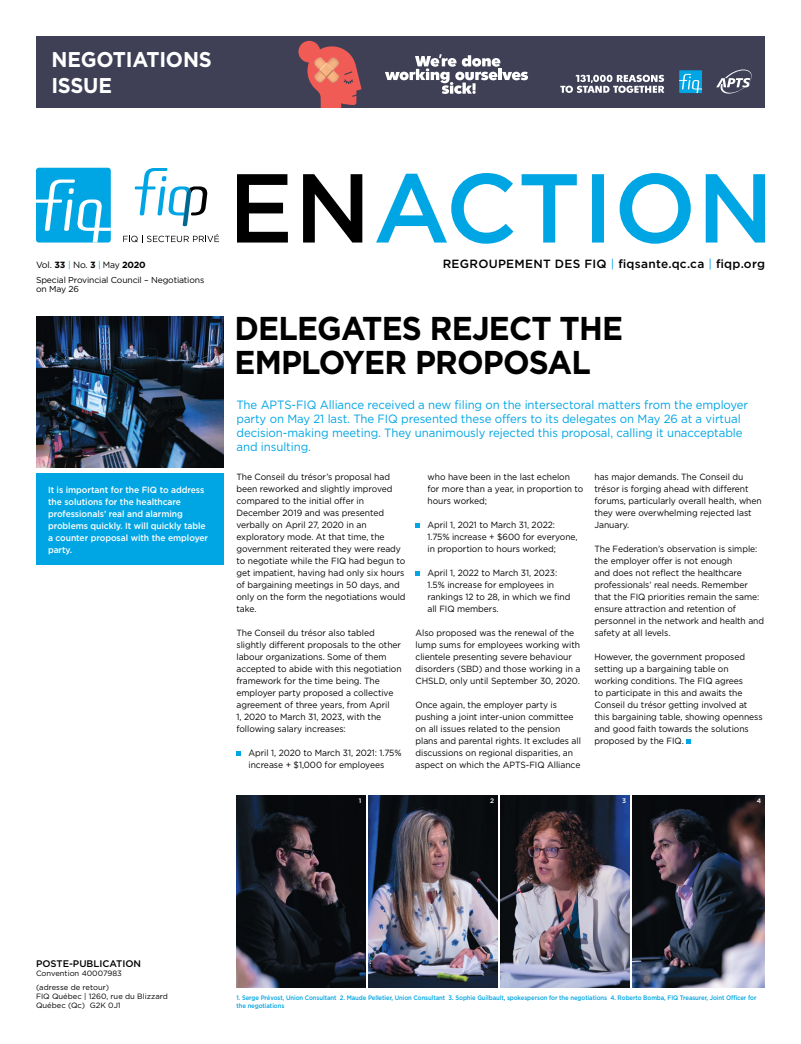
<style>
.page{position:relative;width:801px;height:1044px;background:#fff}
.page>*{position:absolute;margin:0;border:0;box-sizing:border-box;transform-origin:0 0}
.t1{font:700 33px/34px "Gotham";letter-spacing:-.025em;color:#000;scale:.95 1}
.t2{font:700 21.4px "Gotham";letter-spacing:-.01em;color:#fff;scale:.95 1}
.t3{font:12px/14px "Gotham";letter-spacing:-.005em;color:#00a5e3;scale:.95 1}
.t4{font:500 11.9px "Gotham";letter-spacing:.025em;color:#000}
.t5{font:500 9.6px "Gotham";color:#000}
.t6{font:9px/12px "Gotham";letter-spacing:-.005em;color:#000;scale:.95 1}
.t7{font:500 9px/12px "Gotham";letter-spacing:-.005em;color:#fff;scale:.95 1}
.t8{font:9px "Gotham";letter-spacing:-.005em;color:#000}
.t9{font:8.6px/9px "Gotham";letter-spacing:-.015em;color:#000}
.t10{font:7.7px/13.5px "Gotham";color:#000}
.t11{font:500 6.5px/8px "Gotham";letter-spacing:-.015em;color:#00a5e3;scale:.92 1}
.t12{font:500 6.5px "Gotham";color:#fff}
.s1{font-weight:700}
.s2{color:#00a5e3}
.s3{font-weight:400;color:#00a5e3}
</style>
<div class="page">
<svg style="left:237px;top:174px;width:125px;height:69px"></svg>
<svg style="left:376px;top:173px;width:389px;height:71px"></svg>
<div style="left:36px;top:168px;width:75px;height:75px;background:#00a5e3;border-radius:3px"></div>
<svg style="left:36px;top:180px;width:75px;height:63px"></svg>
<svg style="left:123px;top:234px;width:96px;height:9px"></svg>
<svg style="left:135px;top:168px;width:73px;height:58px"></svg>
<svg style="left:236px;top:752px;width:5px;height:4px"></svg>
<svg style="left:416px;top:524px;width:4px;height:4px"></svg>
<svg style="left:416px;top:572px;width:4px;height:4px"></svg>
<svg style="left:686px;top:740px;width:5px;height:4px"></svg>
<div style="left:36px;top:473px;width:188px;height:92px;background:#00a5e3"></div>
<div style="left:36px;top:36px;width:729px;height:72px;background:#3f4056"></div>
<svg style="left:385px;top:54px;width:143px;height:40px"></svg>
<svg style="left:560px;top:75px;width:104px;height:18px"></svg>
<div style="left:679px;top:70px;width:23px;height:23px;background:#00a5e3"></div>
<svg style="left:679px;top:74px;width:23px;height:19px"></svg>
<svg style="left:716px;top:69px;width:36px;height:25px"></svg>
<svg style="left:298px;top:41px;width:63px;height:67px"></svg>
<img style="left:314px;top:58px;width:24px;height:24px">
<img style="left:36px;top:316px;width:188px;height:151px">
<img style="left:236px;top:796px;width:130px;height:192px">
<img style="left:632px;top:796px;width:133px;height:192px">
<img style="left:368px;top:796px;width:130px;height:192px">
<img style="left:500px;top:796px;width:130px;height:192px">
<h2 class="t2" style="left:52px;top:47px;width:33px">NEGOT</h2>
<h2 class="t2" style="left:126px;top:47px;width:90px">IATIONS</h2>
<h2 class="t2" style="left:51px;top:73px;width:62px">ISSUE</h2>
<p class="t8" style="left:36px;top:259px;width:111px">Vol. <span class="s1">33</span> <span class="s2">|</span> No. <span class="s1">3</span> <span class="s2">|</span> May <span class="s1">2020</span></p>
<p class="t9" style="left:36px;top:275px;width:170px">Special Provincial Council – Negotiations on May 26</p>
<p class="t7" style="left:48px;top:484px;width:170px">It is important for the FIQ to address the solutions for the healthcare professionals’ real and alarming problems quickly. It will quickly table a counter proposal with the employer party.</p>
<h3 class="t4" style="left:443px;top:257px;width:324px">Regroupement des FIQ <span class="s3">|</span> fiqsante.qc.ca <span class="s3">|</span> fiqp.org</h3>
<h1 class="t1" style="left:234px;top:310px;width:411px">DELEGATES REJECT THE<br>EMPLOYER PROPOSAL</h1>
<p class="t3" style="left:236px;top:398px;width:540px">The APTS-FIQ Alliance received a new filing on the intersectoral matters from the employer party on May 21 last. The FIQ presented these offers to its delegates on May 26 at a virtual decision-making meeting. They unanimously rejected this proposal, calling it unacceptable and insulting.</p>
<p class="t6" style="left:236px;top:471px;width:180px">The Conseil du trésor’s proposal had been reworked and slightly improved compared to the initial offer in December 2019 and was presented verbally on April 27, 2020 in an exploratory mode. At that time, the government reiterated they were ready to negotiate while the FIQ had begun to get impatient, having had only six hours of bargaining meetings in 50 days, and only on the form the negotiations would take.</p>
<p class="t6" style="left:236px;top:627px;width:175px">The Conseil du trésor also tabled slightly different proposals to the other labour organizations. Some of them accepted to abide with this negotiation framework for the time being. The employer party proposed a collective agreement of three years, from April<br>1, 2020 to March 31, 2023, with the following salary increases:</p>
<p class="t6" style="left:248px;top:747px;width:163px">April 1, 2020 to March 31, 2021: 1.75% increase + $1,000 for employees</p>
<p class="t6" style="left:428px;top:471px;width:166px">who have been in the last echelon for more than a year, in proportion to hours worked;</p>
<p class="t6" style="left:427px;top:519px;width:160px">April 1, 2021 to March 31, 2022:<br>1.75% increase + $600 for everyone, in proportion to hours worked;</p>
<p class="t6" style="left:427px;top:567px;width:152px">April 1, 2022 to March 31, 2023:<br>1.5% increase for employees in rankings 12 to 28, in which we find all FIQ members.</p>
<p class="t6" style="left:415px;top:627px;width:175px">Also proposed was the renewal of the lump sums for employees working with clientele presenting severe behaviour disorders (SBD) and those working in a CHSLD, only until September 30, 2020.</p>
<p class="t6" style="left:415px;top:699px;width:176px">Once again, the employer party is pushing a joint inter-union committee on all issues related to the pension plans and parental rights. It excludes all discussions on regional disparities, an aspect on which the APTS-FIQ Alliance</p>
<p class="t6" style="left:594px;top:471px;width:178px">has major demands. The Conseil du trésor is forging ahead with different forums, particularly overall health, when they were overwhelming rejected last<br>January.</p>
<p class="t6" style="left:594px;top:543px;width:180px">The Federation’s observation is simple: the employer offer is not enough<br>and does not reflect the healthcare professionals’ real needs. Remember that the FIQ priorities remain the same: ensure attraction and retention of personnel in the network and health and safety at all levels.</p>
<p class="t6" style="left:594px;top:651px;width:179px">However, the government proposed setting up a bargaining table on working conditions. The FIQ agrees<br>to participate in this and awaits the Conseil du trésor getting involved at this bargaining table, showing openness and good faith towards the solutions proposed by the FIQ.</p>
<p class="t12" style="left:359px;top:797px;width:4px">1</p>
<p class="t12" style="left:490px;top:797px;width:5px">2</p>
<p class="t12" style="left:622px;top:797px;width:6px">3</p>
<p class="t12" style="left:757px;top:797px;width:6px">4</p>
<p class="t5" style="left:36px;top:958px;width:8px">POSTE</p>
<p class="t5" style="left:69px;top:958px;width:65px">-PUBLICATION</p>
<p class="t10" style="left:36px;top:967px;width:87px">Convention 40007983 (adresse de retour)</p>
<p class="t10" style="left:36px;top:991px;width:133px;line-height:9.2px">FIQ Québec | 1260, rue du Blizzard<br>Québec (Qc) G2K 0J1</p>
<p class="t11" style="left:236px;top:993px;width:567px">1. Serge Prévost, U nion Consultant 2. Maude Pelletier, U nion Consultant 3. Sophie Guilbault, spokesperson for the negotiations 4. Roberto Bomba, FIQ Treasurer, Joint Officer for the negotiations</p>
</div>
